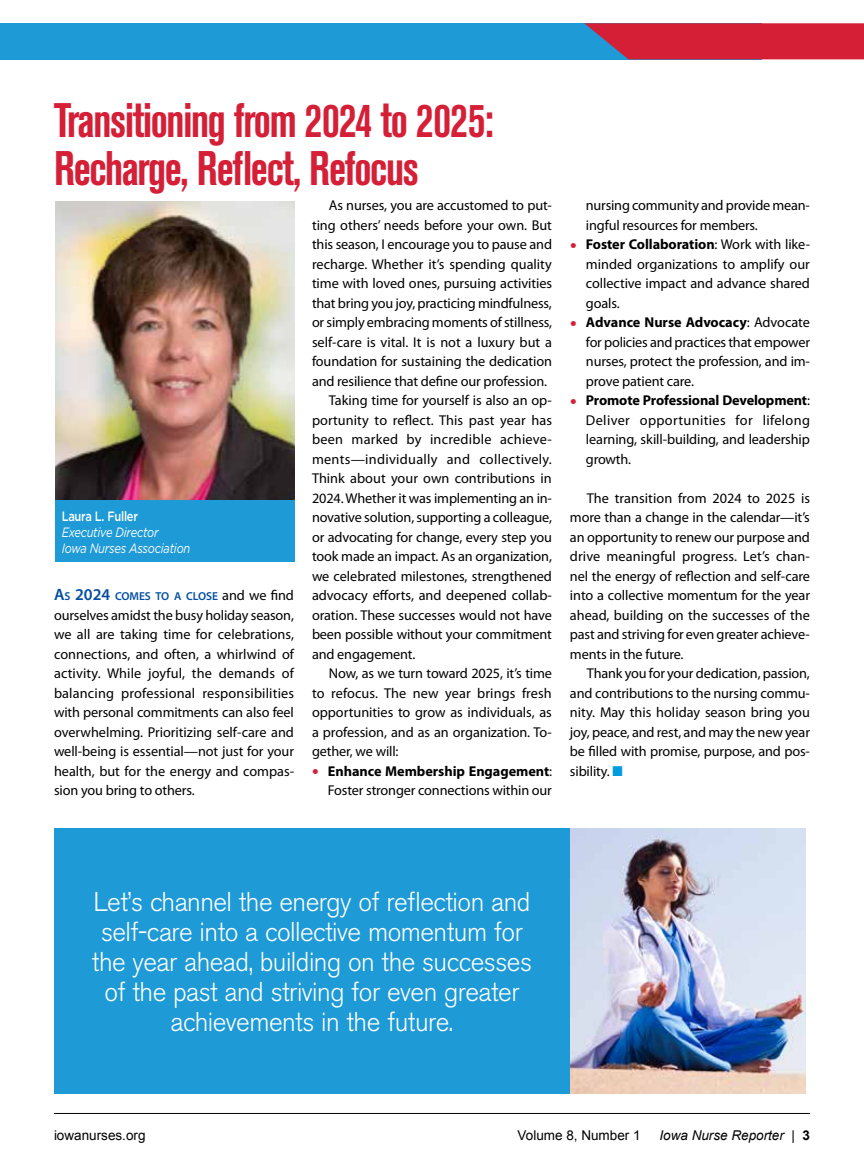
<style>
.page{position:relative;width:864px;height:1175px;background:#fff}
.page>*{position:absolute;margin:0;border:0;box-sizing:border-box;transform-origin:0 0}
.t1{font:700 condensed 48px/48px "Akzidenz Grotesk BE";letter-spacing:-.03em;color:#d41f37;scale:.9 1}
.t2{font:300 27px/30px "Akzidenz Grotesk BE";letter-spacing:-.02em;color:#fff;text-align:center}
.t3{font:14.25px/19.5px "Myriad Pro";letter-spacing:-.01em;color:#000;text-align:justify}
.t4{font:14.25px "Myriad Pro";letter-spacing:.02em;color:#000}
.t5{font:14.25px "Myriad Pro";letter-spacing:.01em;color:#000}
.t6{font:italic 13.5px/16.2px "Gotham";letter-spacing:-.02em;color:#fff;scale:.82 1}
.t7{font:13.5px "Arial";color:#000}
.t8{font:italic 13.5px "Arial";color:#000}
.t9{font:500 13.5px "Gotham";letter-spacing:-.02em;color:#fff;scale:.82 1}
.t10{font:600 11.55px "Myriad Pro";letter-spacing:-.005em;color:#034ea2}
.s1{font-size:16.5px}
.s2{font-weight:400;font-size:14.25px;color:#000}
.s3{font-weight:600;font-size:21px;color:#d41f37}
.s4{font-weight:700}
.s5{color:#009cde}
.s6{font-style:normal}
.s7{font-weight:700;font-style:normal}
</style>
<div class="page">
<div style="left:0;top:23px;width:761px;height:36px;background:#1e9ad6"></div>
<svg style="left:584px;top:23px;width:280px;height:36px;background:#c42a45"></svg>
<hr style="left:54px;top:1113px;width:756px;height:1px;background:#000">
<img style="left:55px;top:202px;width:240px;height:298px">
<div style="left:55px;top:500px;width:240px;height:62px;background:#1e9ad6"></div>
<img style="left:570px;top:828px;width:236px;height:266px">
<div style="left:54px;top:828px;width:516px;height:266px;background:#1e9ad6"></div>
<h1 class="t1" style="left:54px;top:96px;width:490px">Transitioning from 2024 to 2025:<br>Recharge, Reflect, Refocus</h1>
<p class="t9" style="left:62px;top:507px;width:95px">Laura L. Fuller</p>
<p class="t6" style="left:62px;top:523px;width:158px">Executive Director<br>Iowa Nurses Association</p>
<p class="t10" style="left:54px;top:590px;width:242px"><span class="s1">A</span>S <span class="s1">2024</span> COMES TO A CLOSE <span class="s2">and we find</span></p>
<p class="t3" style="left:54px;top:605px;width:242px">ourselves amidst the busy holiday season, we all are taking time for celebrations, connections, and often, a whirlwind of activity. While joyful, the demands of balancing professional responsibilities with personal commitments can also feel overwhelming. Prioritizing self-care and well-being is essential—not just for your health, but for the energy and compas&shy;sion you bring to others.</p>
<p class="t3" style="left:329px;top:196px;width:225px">As nurses, you are accustomed to put-</p>
<p class="t3" style="left:312px;top:215px;width:241px">ting others’ needs before your own. But</p>
<p class="t3" style="left:312px;top:235px;width:242px">this season, I encourage you to pause and</p>
<p class="t3" style="left:312px;top:254px;width:241px">recharge. Whether it’s spending quality</p>
<p class="t3" style="left:312px;top:274px;width:242px">time with loved ones, pursuing activities</p>
<p class="t3" style="left:312px;top:293px;width:241px">that bring you joy, practicing mindfulness,</p>
<p class="t3" style="left:312px;top:313px;width:242px">or simply embracing moments of stillness,</p>
<p class="t3" style="left:312px;top:332px;width:241px">self-care is vital. It is not a luxury but a</p>
<p class="t3" style="left:312px;top:352px;width:242px">foundation for sustaining the dedication</p>
<p class="t3" style="left:312px;top:371px;width:237px">and resilience that define our profession.</p>
<p class="t3" style="left:329px;top:391px;width:225px">Taking time for yourself is also an op-</p>
<p class="t3" style="left:312px;top:410px;width:242px">portunity to reflect. This past year has</p>
<p class="t4" style="left:312px;top:431px;width:241px">been marked by incredible achieve-</p>
<p class="t4" style="left:312px;top:451px;width:241px">ments—individually and collectively.</p>
<p class="t3" style="left:312px;top:469px;width:241px">Think about your own contributions in</p>
<p class="t3" style="left:312px;top:488px;width:242px">2024. Whether it was implementing an in-</p>
<p class="t3" style="left:312px;top:508px;width:242px">novative solution, supporting a colleague,</p>
<p class="t3" style="left:312px;top:527px;width:242px">or advocating for change, every step you</p>
<p class="t3" style="left:312px;top:547px;width:241px">took made an impact. As an organization,</p>
<p class="t3" style="left:312px;top:566px;width:242px">we celebrated milestones, strengthened</p>
<p class="t3" style="left:312px;top:586px;width:241px">advocacy efforts, and deepened collab-</p>
<p class="t3" style="left:312px;top:605px;width:242px">oration. These successes would not have</p>
<p class="t3" style="left:312px;top:625px;width:242px">been possible without your commitment</p>
<p class="t3" style="left:312px;top:644px;width:105px">and engagement.</p>
<p class="t3" style="left:329px;top:664px;width:225px">Now, as we turn toward 2025, it’s time</p>
<p class="t5" style="left:312px;top:685px;width:241px">to refocus. The new year brings fresh</p>
<p class="t3" style="left:312px;top:703px;width:241px">opportunities to grow as individuals, as</p>
<p class="t3" style="left:312px;top:722px;width:241px">a profession, and as an organization. To-</p>
<p class="t3" style="left:312px;top:742px;width:88px">gether, we will:</p>
<p class="t3" style="left:312px;top:761px;width:241px;text-align:right"><span class="s3">•</span> <span class="s4">Enhance Membership Engagement</span>:<br>Foster stronger connections within our</p>
<p class="t3" style="left:586px;top:196px;width:226px">nursing community and provide mean&shy;ingful resources for members.</p>
<p class="t3" style="left:586px;top:235px;width:226px;text-indent:-16px"><span class="s3">•</span> <span class="s4">Foster Collaboration</span>: Work with like&shy;minded organizations to amplify our collective impact and advance shared goals.</p>
<p class="t3" style="left:586px;top:313px;width:226px;text-indent:-16px"><span class="s3">•</span> <span class="s4">Advance Nurse Advocacy</span>: Advocate for policies and practices that empower nurses, protect the profession, and im&shy;prove patient care.</p>
<p class="t3" style="left:586px;top:391px;width:226px;text-indent:-16px"><span class="s3">•</span> <span class="s4">Promote Professional Development</span>:<br>Deliver opportunities for lifelong learning, skill-building, and leadership growth.</p>
<p class="t3" style="left:570px;top:488px;width:242px;text-indent:17px">The transition from 2024 to 2025 is more than a change in the calendar—it’s an opportunity to renew our purpose and drive meaningful progress. Let’s chan&shy;nel the energy of reflection and self-care into a collective momentum for the year ahead, building on the successes of the past and striving for even greater achieve&shy;ments in the future.</p>
<p class="t3" style="left:570px;top:664px;width:242px;text-indent:17px">Thank you for your dedication, passion, and contributions to the nursing commu&shy;nity. May this holiday season bring you joy, peace, and rest, and may the new year be filled with promise, purpose, and pos&shy;sibility. <span class="s5">■</span></p>
<h2 class="t2" style="left:92px;top:887px;width:442px">Let’s channel the energy of reflection and self-care into a collective momentum for the year ahead, building on the successes of the past and striving for even greater achievements in the future.</h2>
<p class="t7" style="left:54px;top:1126px;width:93px">iowanurses.org</p>
<p class="t7" style="left:518px;top:1126px;width:125px">Volume 8, Number 1</p>
<p class="t8" style="left:659px;top:1126px;width:152px">Iowa Nurse Reporter <span class="s6">|</span> <span class="s7">3</span></p>
</div>
